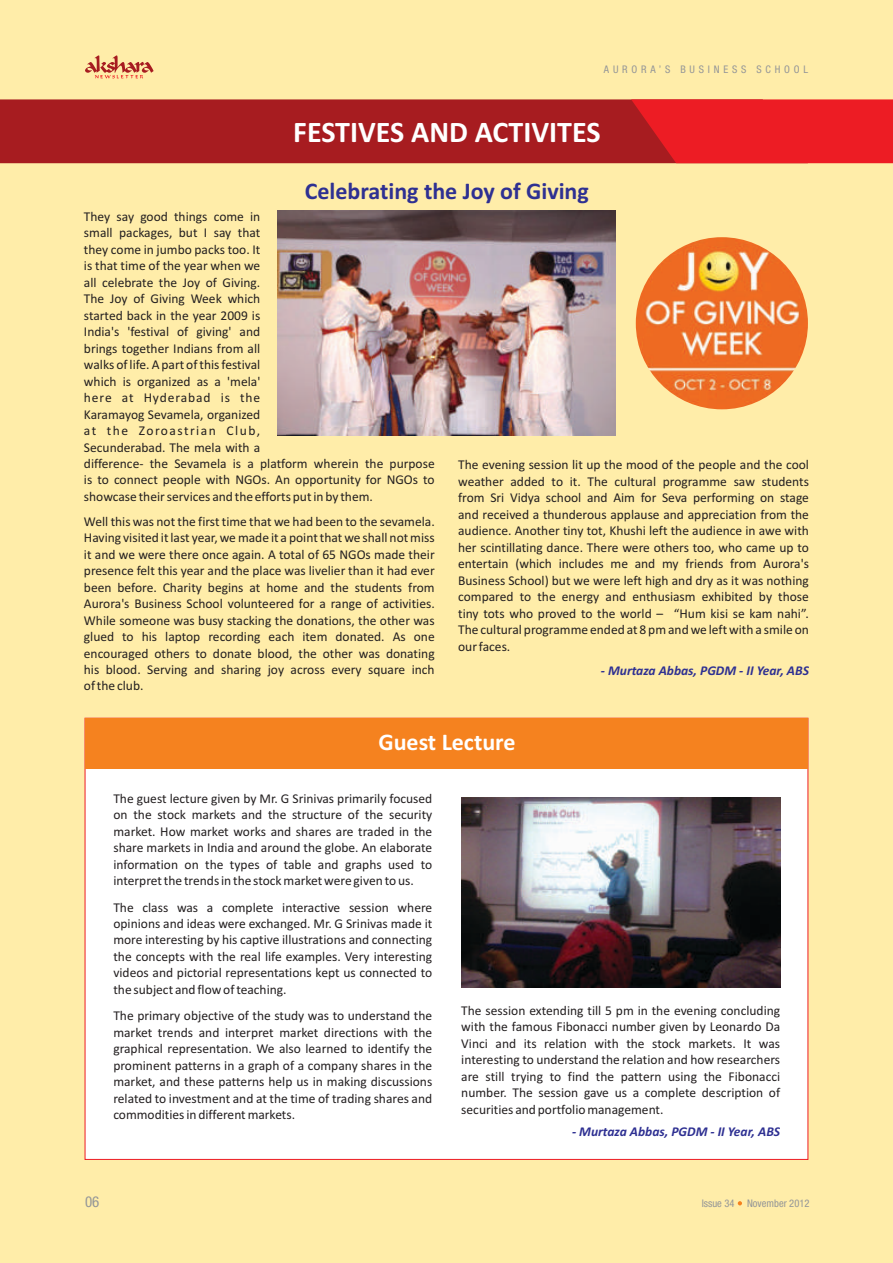
<style>
.page{position:relative;width:893px;height:1263px;background:#ffeda9}
.page>*{position:absolute;margin:0;border:0;box-sizing:border-box;transform-origin:0 0}
.t1{font:700 30px "Calibri";color:#fff}
.t2{font:700 24px "Calibri";color:#2e3092}
.t3{font:700 24px "Calibri";color:#fff}
.t4{font:condensed 15px "Helvetica 57";color:#949698}
.t5{font:13.5px/16.5px "Calibri";color:#231f20;text-align:justify}
.t6{font:italic 700 13.5px "Calibri";color:#2e3092}
.t7{font:condensed 10.5px "Helvetica 57";letter-spacing:.36em;color:#949698}
.t8{font:condensed 10.5px "Helvetica 57";color:#949698}
</style>
<div class="page">
<svg style="left:85px;top:55px;width:69px;height:23px"></svg>
<div style="left:84px;top:717px;width:725px;height:443px;background:#fff"></div>
<div style="left:85px;top:718px;width:723px;height:50px;background:#f5821f"></div>
<div style="left:0;top:99px;width:631px;height:64px;background:#a71c20"></div>
<svg style="left:631px;top:99px;width:262px;height:65px;background:#e61f25"></svg>
<img style="left:461px;top:798px;width:319px;height:190px">
<img style="left:277px;top:211px;width:338px;height:225px">
<img style="left:636px;top:237px;width:172px;height:172px;border-radius:50%">
<svg style="left:738px;top:1201px;width:4px;height:4px"></svg>
<p class="t7" style="left:604px;top:65px;width:206px">AURORA’S BUSINESS SCHOOL</p>
<h1 class="t1" style="left:293px;top:120px;width:309px">FESTIVES AND ACTIVITES</h1>
<h2 class="t2" style="left:305px;top:181px;width:286px">Celebrating the Joy of Giving</h2>
<p class="t5" style="left:84px;top:209px;width:352px;text-align:left">They say good things come in<br>small packages, but I say that<br>they come in jumbo packs too. It<br>is that time of the year when we<br>all celebrate the Joy of Giving.<br>The Joy of Giving Week which<br>started back in the year 2009 is<br>India's 'festival of giving' and<br>brings together Indians from all<br>walks of life. A part of this festival<br>which is organized as a 'mela'<br>here at Hyderabad is the<br>Karamayog Sevamela, organized<br>at the Zoroastrian Club,<br>Secunderabad. The mela with a<br>difference- the Sevamela is a platform wherein the purpose is to connect people with NGOs. An opportunity for NGOs to showcase their services and the efforts put in by them.</p>
<p class="t5" style="left:84px;top:514px;width:352px">Well this was not the first time that we had been to the sevamela.<br>Having visited it last year, we made it a point that we shall not miss it and we were there once again. A total of 65 NGOs made their presence felt this year and the place was livelier than it had ever been before. Charity begins at home and the students from Aurora's Business School volunteered for a range of activities.<br>While someone was busy stacking the donations, the other was glued to his laptop recording each item donated. As one encouraged others to donate blood, the other was donating his blood. Serving and sharing joy across every square inch of the club.</p>
<p class="t5" style="left:458px;top:458px;width:352px">The evening session lit up the mood of the people and the cool weather added to it. The cultural programme saw students from Sri Vidya school and Aim for Seva performing on stage and received a thunderous applause and appreciation from the audience. Another tiny tot, Khushi left the audience in awe with her scintillating dance. There were others too, who came up to entertain (which includes me and my friends from Aurora's Business School) but we were left high and dry as it was nothing compared to the energy and enthusiasm exhibited by those tiny tots who proved to the world – “Hum kisi se kam nahi”.<br>The cultural programme ended at 8 pm and we left with a smile on our faces.</p>
<p class="t6" style="left:601px;top:665px;width:210px">- Murtaza Abbas, PGDM - II Year, ABS</p>
<h2 class="t3" style="left:378px;top:732px;width:139px">Guest Lecture</h2>
<p class="t5" style="left:113px;top:791px;width:320px">The guest lecture given by Mr. G Srinivas primarily focused on the stock markets and the structure of the security market. How market works and shares are traded in the share markets in India and around the globe. An elaborate information on the types of table and graphs used to interpret the trends in the stock market were given to us.</p>
<p class="t5" style="left:113px;top:900px;width:320px">The class was a complete interactive session where opinions and ideas were exchanged. Mr. G Srinivas made it more interesting by his captive illustrations and connecting the concepts with the real life examples. Very interesting videos and pictorial representations kept us connected to the subject and flow of teaching.</p>
<p class="t5" style="left:113px;top:1009px;width:320px">The primary objective of the study was to understand the market trends and interpret market directions with the graphical representation. We also learned to identify the prominent patterns in a graph of a company shares in the market, and these patterns help us in making discussions related to investment and at the time of trading shares and commodities in different markets.</p>
<p class="t5" style="left:461px;top:1003px;width:320px">The session extending till 5 pm in the evening concluding with the famous Fibonacci number given by Leonardo Da Vinci and its relation with the stock markets. It was interesting to understand the relation and how researchers are still trying to find the pattern using the Fibonacci number. The session gave us a complete description of securities and portfolio management.</p>
<p class="t4" style="left:85px;top:1196px;width:16px">06</p>
<p class="t6" style="left:572px;top:1125px;width:210px">- Murtaza Abbas, PGDM - II Year, ABS</p>
<p class="t8" style="left:702px;top:1199px;width:109px">Issue 34 November 2012</p>
</div>
